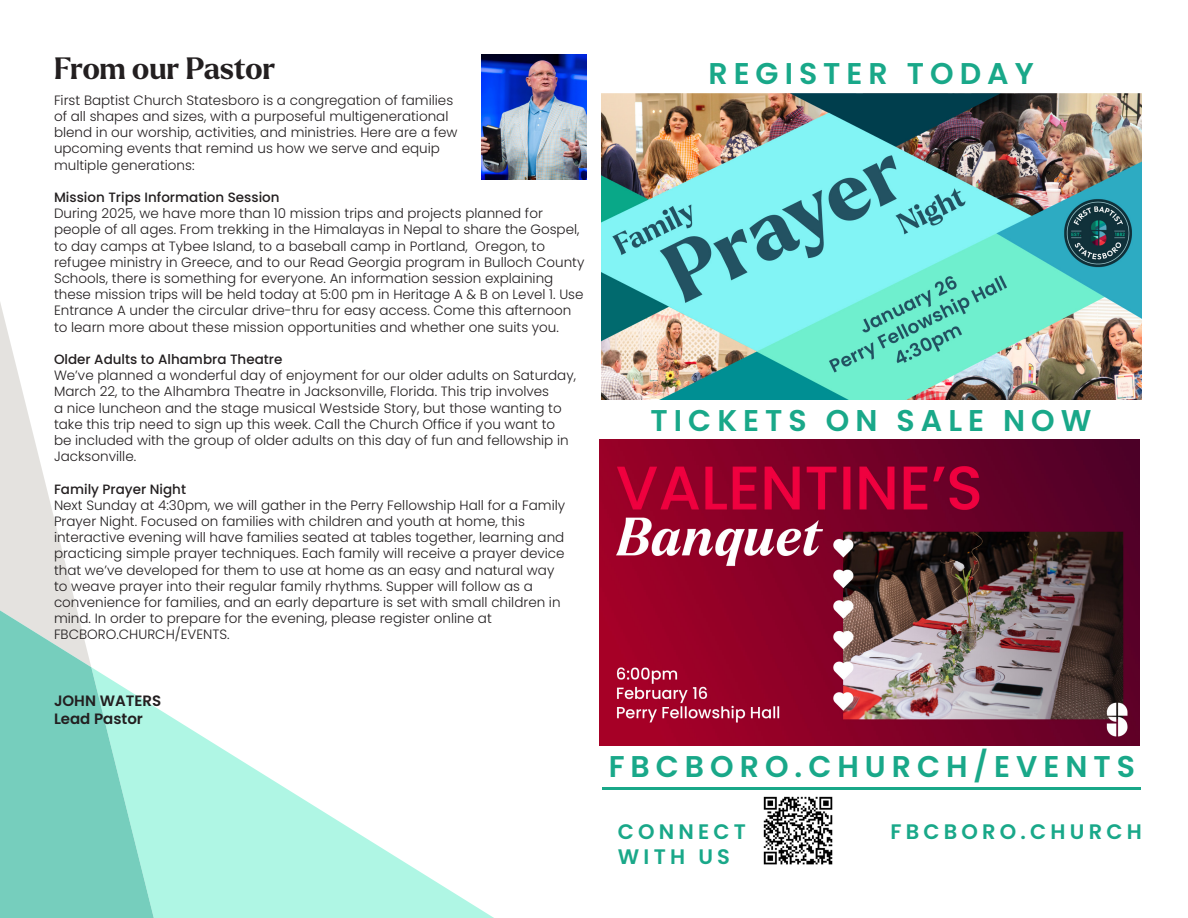
<style>
.page{position:relative;width:1188px;height:918px;background:#fff}
.page>*{position:absolute;margin:0;border:0;box-sizing:border-box;transform-origin:0 0}
.t1{font:600 30px "Poppins";letter-spacing:.2em;color:#19a889}
.t2{font:700 30px "Larken";letter-spacing:-.01em;color:#231f20}
.t3{font:600 21px/25.2px "Poppins";letter-spacing:.2em;color:#19a889}
.t4{font:600 15px "Poppins";color:#231f20}
.t5{font:300 13.5px/16.2px "Poppins";color:#231f20}
.t6{font:500 13.5px "Poppins";color:#231f20}
</style>
<div class="page">
<svg style="left:154px;top:706px;width:340px;height:212px"></svg>
<svg style="left:0;top:302px;width:77px;height:308px"></svg>
<svg style="left:0;top:610px;width:154px;height:308px;background:#8fd8c9"></svg>
<img style="left:482px;top:54px;width:104px;height:126px">
<img style="left:763px;top:796px;width:70px;height:69px">
<hr style="left:603px;top:787px;width:538px;height:3px;background:#19a889">
<img style="left:600px;top:440px;width:540px;height:306px">
<img style="left:601px;top:94px;width:540px;height:306px">
<p class="t2" style="left:54px;top:49px;width:223px">From our Pastor</p>
<p class="t5" style="left:54px;top:92px;width:405px">First Baptist Church Statesboro is a congregation of families of all shapes and sizes, with a purposeful multigenerational blend in our worship, activities, and ministries. Here are a few upcoming events that remind us how we serve and equip multiple generations:</p>
<p class="t6" style="left:54px;top:189px;width:227px">Mission Trips Information Session</p>
<p class="t5" style="left:54px;top:205px;width:532px">During 2025, we have more than 10 mission trips and projects planned for people of all ages. From trekking in the Himalayas in Nepal to share the Gospel, to day camps at Tybee Island, to a baseball camp in Portland, Oregon, to refugee ministry in Greece, and to our Read Georgia program in Bulloch County Schools, there is something for everyone. An information session explaining these mission trips will be held today at 5:00 pm in Heritage A &amp; B on Level 1. Use Entrance A under the circular drive-thru for easy access. Come this afternoon to learn more about these mission opportunities and whether one suits you.</p>
<p class="t6" style="left:54px;top:351px;width:230px">Older Adults to Alhambra Theatre</p>
<p class="t5" style="left:54px;top:367px;width:524px">We’ve planned a wonderful day of enjoyment for our older adults on Saturday, March 22, to the Alhambra Theatre in Jacksonville, Florida. This trip involves<br>a nice luncheon and the stage musical Westside Story, but those wanting to take this trip need to sign up this week. Call the Church Office if you want to be included with the group of older adults on this day of fun and fellowship in Jacksonville.</p>
<p class="t6" style="left:54px;top:481px;width:134px">Family Prayer Night</p>
<p class="t5" style="left:54px;top:497px;width:513px">Next Sunday at 4:30pm, we will gather in the Perry Fellowship Hall for a Family Prayer Night. Focused on families with children and youth at home, this interactive evening will have families seated at tables together, learning and practicing simple prayer techniques. Each family will receive a prayer device that we’ve developed for them to use at home as an easy and natural way to weave prayer into their regular family rhythms. Supper will follow as a convenience for families, and an early departure is set with small children in mind. In order to prepare for the evening, please register online at</p>
<p class="t5" style="left:54px;top:627px;width:177px">FBCBORO.CHURCH/EVENTS.</p>
<p class="t4" style="left:54px;top:692px;width:109px">JOHN WATERS</p>
<p class="t4" style="left:54px;top:710px;width:90px">Lead Pastor</p>
<p class="t1" style="left:708px;top:56px;width:327px">REGISTER TODAY</p>
<p class="t1" style="left:651px;top:404px;width:442px">TICKETS ON SALE NOW</p>
<p class="t1" style="left:609px;top:749px;width:528px">FBCBORO.CHURCH/EVENTS</p>
<p class="t3" style="left:618px;top:819px;width:130px">CONNECT<br>WITH US</p>
<p class="t3" style="left:891px;top:819px;width:253px">FBCBORO.CHURCH</p>
</div>
